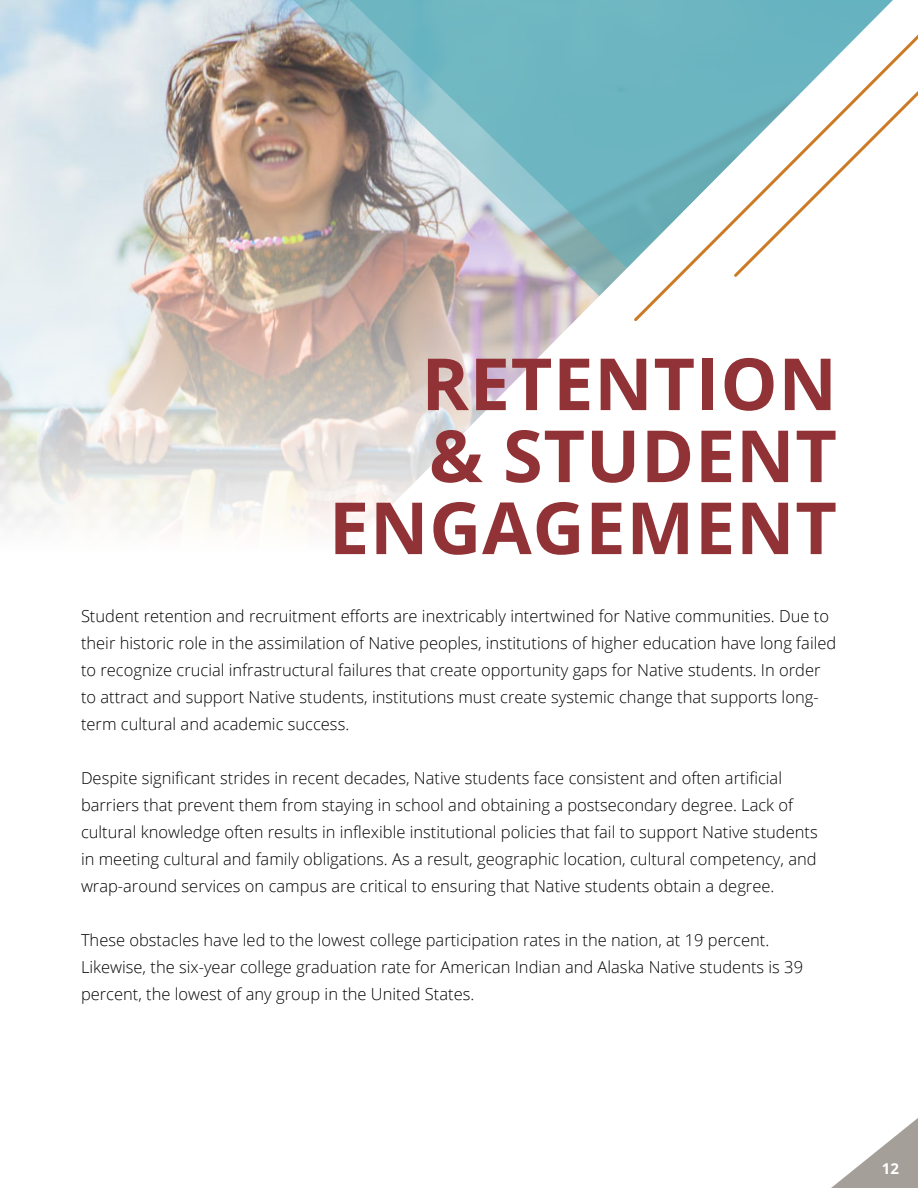
<style>
.page{position:relative;width:918px;height:1188px;background:#fff}
.page>*{position:absolute;margin:0;border:0;box-sizing:border-box;transform-origin:0 0}
.t1{font:700 72px/72px "Open Sans";letter-spacing:.01em;color:#913336;text-align:right}
.t2{font:300 16.5px/27px "Open Sans";color:#000}
.t3{font:700 15px "Open Sans";color:#fff}
</style>
<div class="page">
<svg style="left:831px;top:1118px;width:87px;height:70px"></svg>
<img style="left:0;top:0;width:343px;height:530px">
<img style="left:279px;top:0;width:57px;height:329px">
<svg style="left:343px;top:0;width:288px;height:530px"></svg>
<svg style="left:631px;top:0;width:100px;height:322px"></svg>
<svg style="left:731px;top:0;width:187px;height:277px"></svg>
<h1 class="t1" style="left:329px;top:346px;width:510px">RETENTION<br>&amp; STUDENT<br>ENGAGEMENT</h1>
<p class="t2" style="left:81px;top:602px;width:757px">Student retention and recruitment efforts are inextricably intertwined for Native communities. Due to their historic role in the assimilation of Native peoples, institutions of higher education have long failed to recognize crucial infrastructural failures that create opportunity gaps for Native students. In order to attract and support Native students, institutions must create systemic change that supports long&shy;term cultural and academic success.</p>
<p class="t2" style="left:81px;top:764px;width:738px">Despite significant strides in recent decades, Native students face consistent and often artificial barriers that prevent them from staying in school and obtaining a postsecondary degree. Lack of cultural knowledge often results in inflexible institutional policies that fail to support Native students in meeting cultural and family obligations. As a result, geographic location, cultural competency, and wrap-around services on campus are critical to ensuring that Native students obtain a degree.</p>
<p class="t2" style="left:81px;top:926px;width:724px">These obstacles have led to the lowest college participation rates in the nation, at 19 percent.<br>Likewise, the six-year college graduation rate for American Indian and Alaska Native students is 39 percent, the lowest of any group in the United States.</p>
<p class="t3" style="left:882px;top:1158px;width:19px">12</p>
</div>
